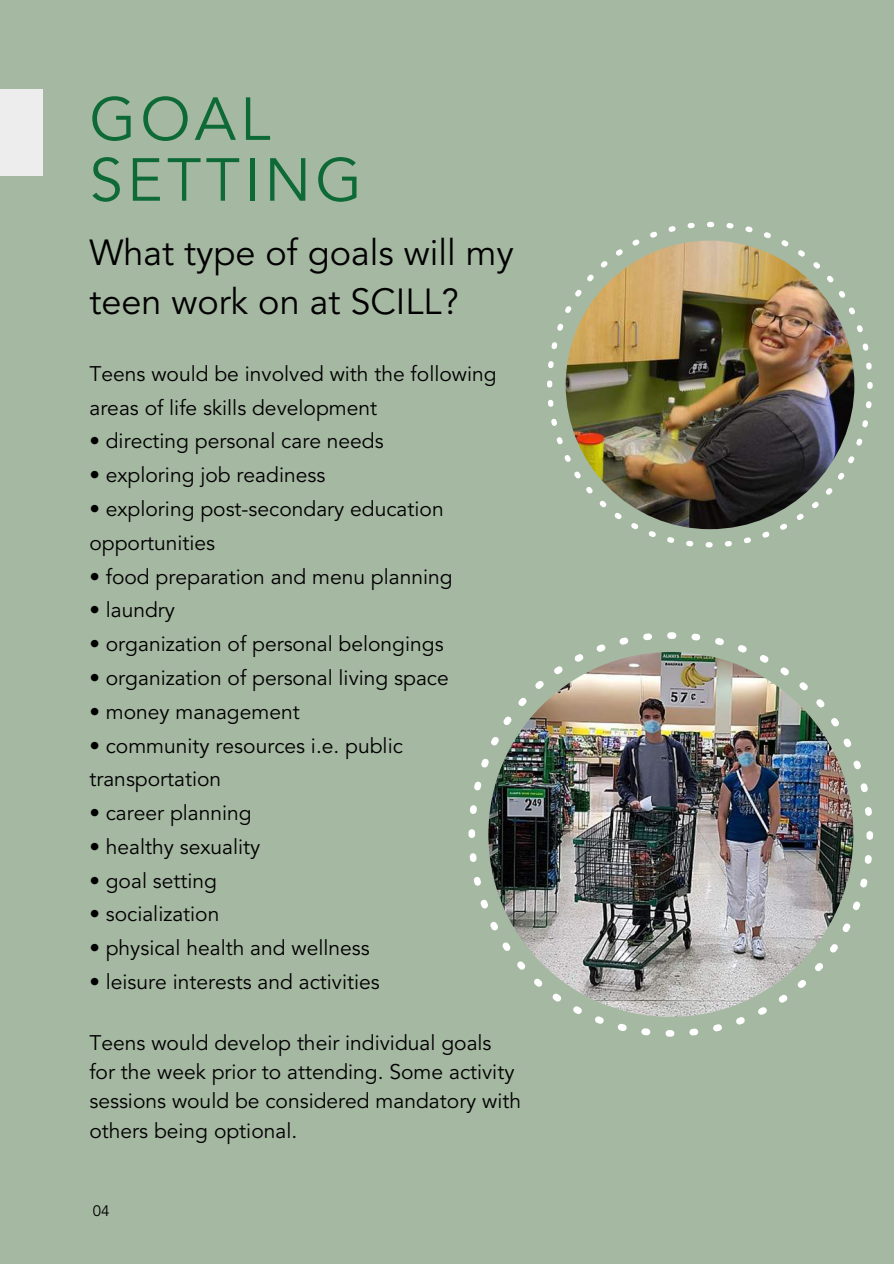
<style>
.page{position:relative;width:894px;height:1264px;background:#fff}
.page>*{position:absolute;margin:0;border:0;box-sizing:border-box;transform-origin:0 0}
.t1{font:60px/60.8px "Avenir LT Std";letter-spacing:.07em;color:#0d6936}
.t2{font:36px/49.5px "Avenir LT Std";color:#000}
.t3{font:21px/33.8px "Avenir LT Std";color:#000}
.t4{font:15px "Avenir LT Std";color:#000}
</style>
<div class="page">
<div style="left:0;top:0;width:893px;height:1263px;background:#a5b8a2"></div>
<div style="left:0;top:89px;width:43px;height:87px;background:#ededed"></div>
<svg style="left:547px;top:222px;width:325px;height:325px"></svg>
<img style="left:565px;top:240px;width:289px;height:289px;border-radius:50%">
<svg style="left:468px;top:632px;width:404px;height:404px"></svg>
<img style="left:488px;top:652px;width:365px;height:364px;border-radius:50%">
<h1 class="t1" style="left:89px;top:94px;width:274px">GOAL<br>SETTING</h1>
<h2 class="t2" style="left:89px;top:231px;width:426px">What type of goals will my teen work on at SCILL?</h2>
<p class="t3" style="left:89px;top:358px;width:408px">Teens would be involved with the following areas of life skills development</p>
<p class="t3" style="left:89px;top:426px;width:296px">• directing personal care needs</p>
<p class="t3" style="left:89px;top:460px;width:237px">• exploring job readiness</p>
<p class="t3" style="left:89px;top:493px;width:355px">• exploring post-secondary education opportunities</p>
<p class="t3" style="left:89px;top:561px;width:364px">• food preparation and menu planning</p>
<p class="t3" style="left:89px;top:595px;width:87px">• laundry</p>
<p class="t3" style="left:89px;top:629px;width:355px">• organization of personal belongings</p>
<p class="t3" style="left:89px;top:662px;width:361px">• organization of personal living space</p>
<p class="t3" style="left:89px;top:696px;width:212px">• money management</p>
<p class="t3" style="left:89px;top:730px;width:315px">• community resources i.e. public transportation</p>
<p class="t3" style="left:89px;top:797px;width:164px">• career planning</p>
<p class="t3" style="left:89px;top:831px;width:172px">• healthy sexuality</p>
<p class="t3" style="left:89px;top:865px;width:129px">• goal setting</p>
<p class="t3" style="left:89px;top:899px;width:131px">• socialization</p>
<p class="t3" style="left:89px;top:933px;width:282px">• physical health and wellness</p>
<p class="t3" style="left:89px;top:966px;width:292px">• leisure interests and activities</p>
<p class="t3" style="left:89px;top:1029px;width:433px;line-height:29.2px">Teens would develop their individual goals for the week prior to attending. Some activity sessions would be considered mandatory with others being optional.</p>
<p class="t4" style="left:93px;top:1204px;width:18px">04</p>
</div>
